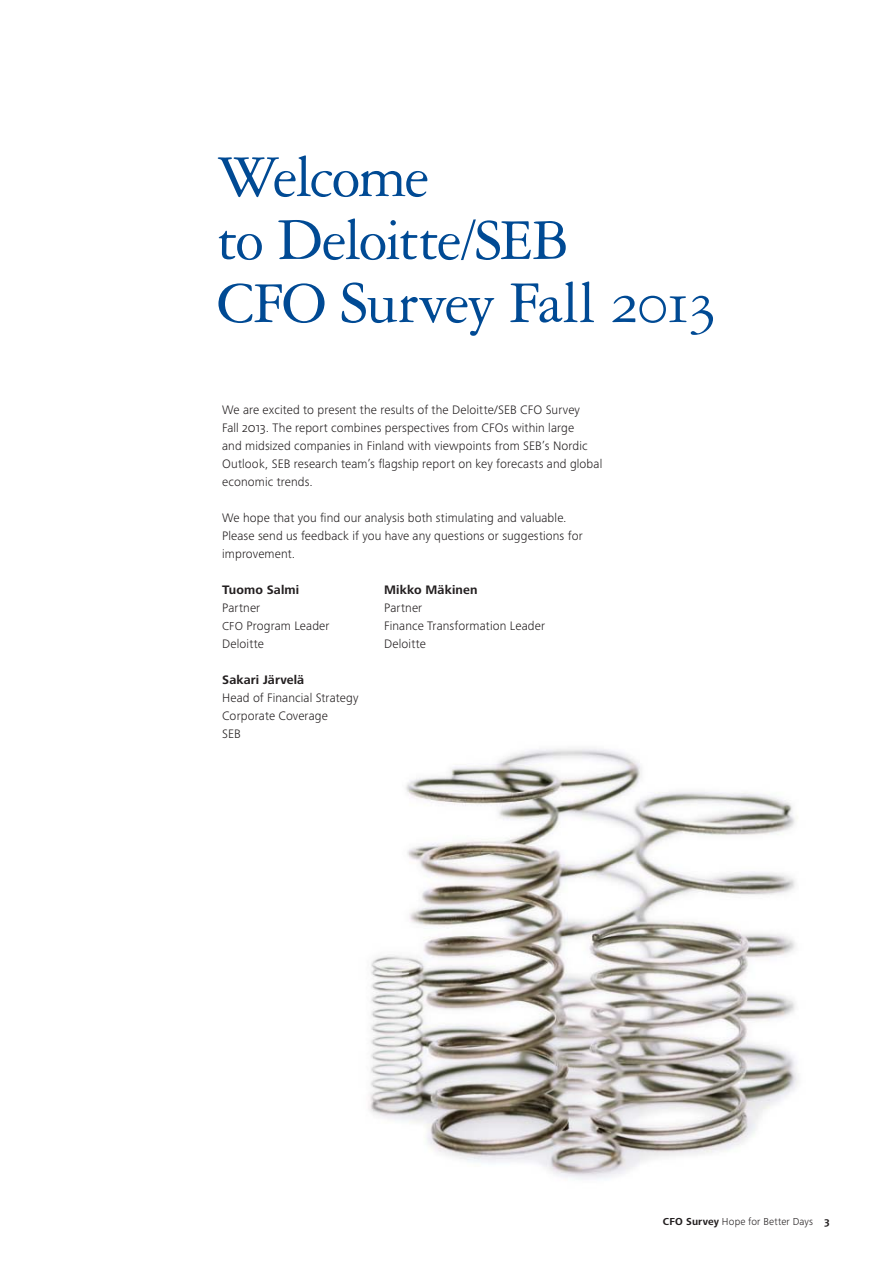
<style>
.page{position:relative;width:893px;height:1263px;background:#fff}
.page>*{position:absolute;margin:0;border:0;box-sizing:border-box;transform-origin:0 0}
.t1{font:63px/63px "Garamond 3 LT Std";letter-spacing:-.035em;color:#004a94}
.t2{font:300 12.75px/18px "Frutiger Next Pro";letter-spacing:.01em;color:#231f20}
.t3{font:700 12.75px "Frutiger Next Pro";letter-spacing:.01em;color:#231f20}
.t4{font:300 10.5px "Frutiger Next Pro";letter-spacing:.02em;color:#231f20}
.s1{font-size:61.5px}
.s2{font-size:12px}
.s3{font-weight:700}
</style>
<div class="page">
<img style="left:368px;top:748px;width:431px;height:432px">
<h1 class="t1" style="left:217px;top:150px;width:503px">Welcome<br>to Deloitte/<span class="s1">SEB<br>CFO</span> Survey Fall 2013</h1>
<p class="t2" style="left:222px;top:401px;width:382px">We are excited to present the results of the Deloitte/SEB CFO Survey<br>Fall 2013. The report combines perspectives from CFOs within large<br>and midsized companies in Finland with viewpoints from SEB’s Nordic Outlook, SEB research team’s flagship report on key forecasts and global economic trends.</p>
<p class="t2" style="left:222px;top:509px;width:362px">We hope that you find our analysis both stimulating and valuable.<br>Please send us feedback if you have any questions or suggestions for improvement.</p>
<p class="t3" style="left:222px;top:584px;width:78px">Tuomo Salmi</p>
<p class="t3" style="left:384px;top:584px;width:95px">Mikko Mäkinen</p>
<p class="t2" style="left:222px;top:599px;width:40px">Partner</p>
<p class="t2" style="left:384px;top:599px;width:40px">Partner</p>
<p class="t2" style="left:222px;top:617px;width:109px"><span class="s2">CFO</span> Program Leader</p>
<p class="t2" style="left:384px;top:617px;width:162px">Finance Transformation Leader</p>
<p class="t2" style="left:222px;top:635px;width:43px">Deloitte</p>
<p class="t2" style="left:384px;top:635px;width:43px">Deloitte</p>
<p class="t3" style="left:222px;top:674px;width:84px">Sakari Järvelä</p>
<p class="t2" style="left:222px;top:689px;width:138px">Head of Financial Strategy<br>Corporate Coverage<br>SEB</p>
<p class="t4" style="left:663px;top:1216px;width:168px"><span class="s3">CFO Survey</span> Hope for Better Days <span class="s3">3</span></p>
</div>
